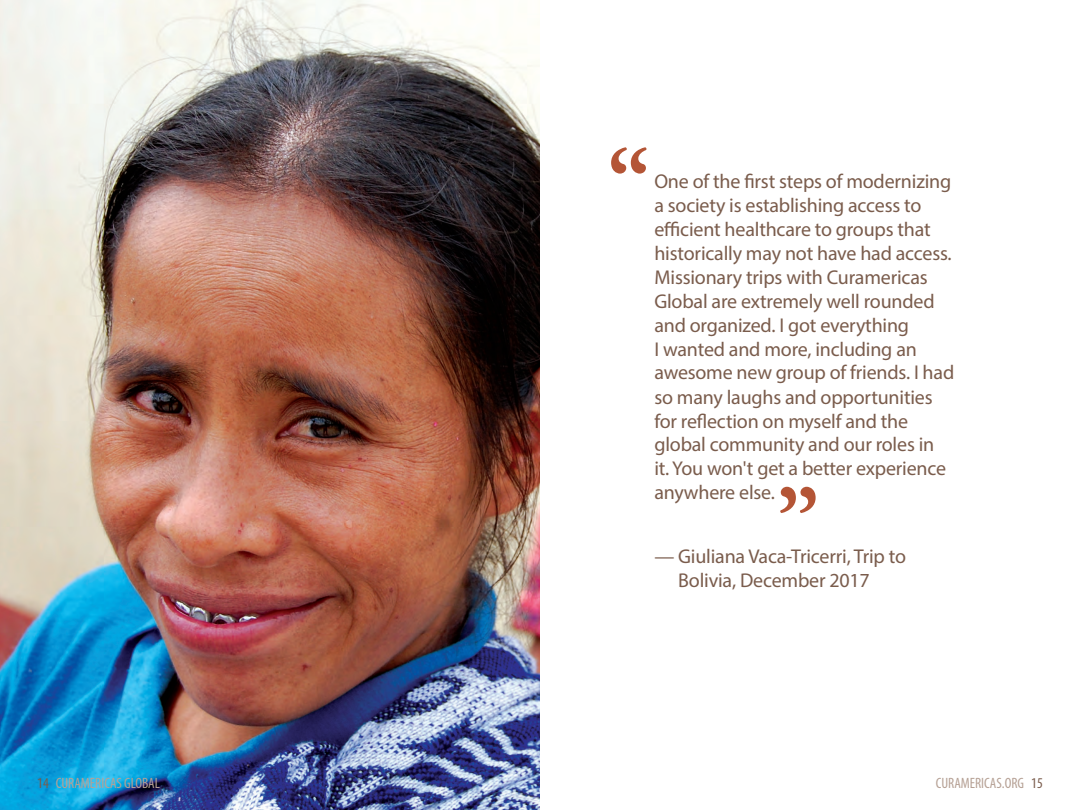
<style>
.page{position:relative;width:1080px;height:810px;background:#fff}
.page>*{position:absolute;margin:0;border:0;box-sizing:border-box;transform-origin:0 0}
.t1{font:700 90px "Adobe Garamond Pro";color:#b45536}
.t2{font:20px/24px "Myriad Pro";letter-spacing:-.01em;color:#7a5c4c}
.t3{font:condensed 15px "Myriad Pro";color:#b6a195}
.s1{color:#7a5c4c}
</style>
<div class="page">
<img style="left:0;top:0;width:540px;height:810px">
<p class="t3" style="left:37px;top:773px;width:124px"><span class="s1">14</span> CURAMERICAS GLOBAL</p>
<p class="t1" style="left:608px;top:130px;width:44px">“</p>
<p class="t2" style="left:654px;top:168px;width:301px">One of the first steps of modernizing a society is establishing access to efficient healthcare to groups that historically may not have had access.<br>Missionary trips with Curamericas Global are extremely well rounded and organized. I got everything<br>I wanted and more, including an awesome new group of friends. I had so many laughs and opportunities for reflection on myself and the global community and our roles in it. You won't get a better experience anywhere else.</p>
<p class="t1" style="left:777px;top:469px;width:44px">”</p>
<p class="t2" style="left:678px;top:543px;width:229px;text-indent:-24px">— Giuliana Vaca-Tricerri, Trip to<br>Bolivia, December 2017</p>
<p class="t3" style="left:936px;top:773px;width:109px">CURAMERICAS.ORG <span class="s1">15</span></p>
</div>
